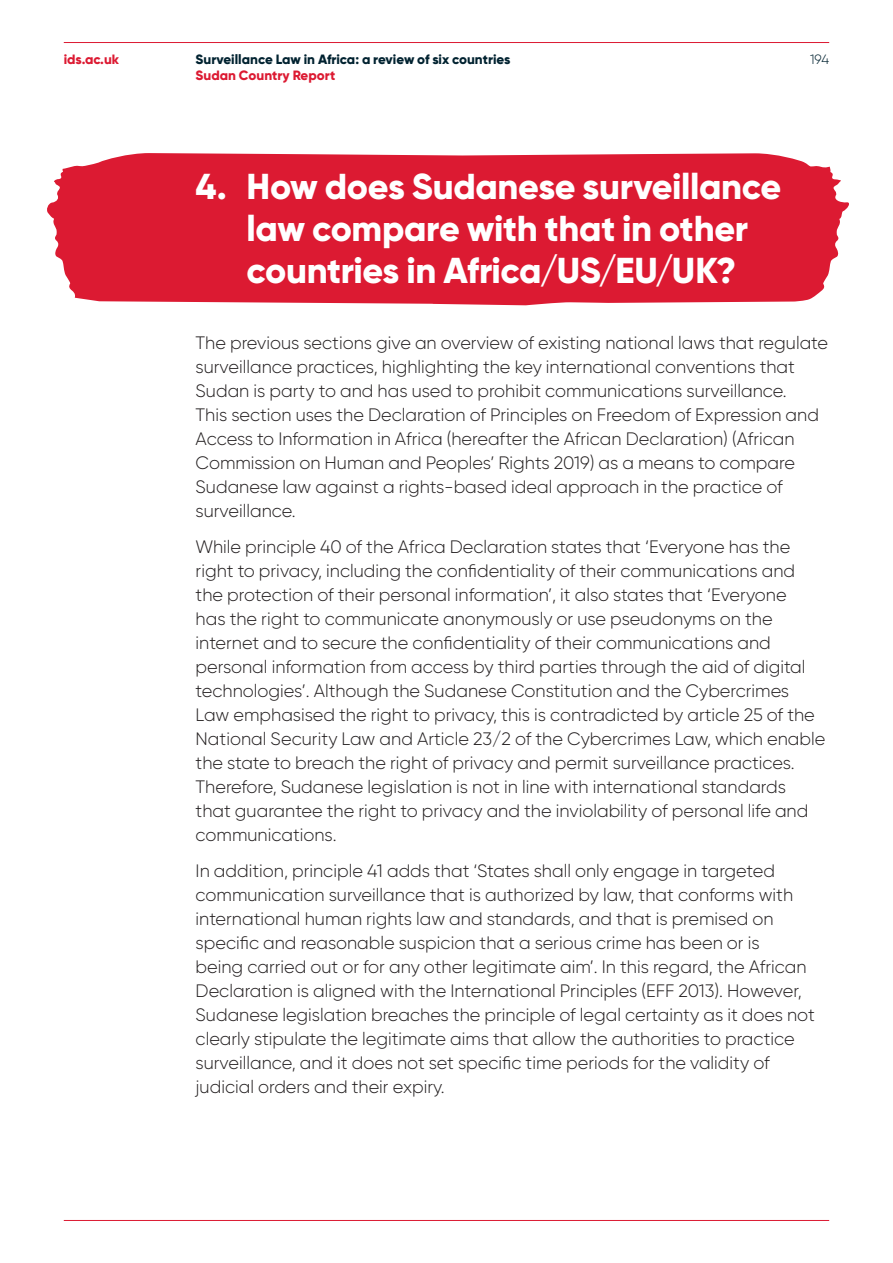
<style>
.page{position:relative;width:893px;height:1263px;background:#fff}
.page>*{position:absolute;margin:0;border:0;box-sizing:border-box;transform-origin:0 0}
.t1{font:800 36px/42px "Gilroy";letter-spacing:-.01em;color:#fff;text-align:center}
.Body_Copy{font:300 18px/24px "Gilroy";color:#231f20}
.t2{font:800 13.5px "Gilroy";color:#002230}
.Small_body{font:800 13.5px "Gilroy";color:#dc1a32}
.t3{font:300 13.5px "Gilroy";color:#002230}
</style>
<div class="page">
<svg style="left:47px;top:153px;width:802px;height:152px;background:#de2940"></svg>
<hr style="left:64px;top:1220px;width:765px;height:1px;background:#dc1a32">
<hr style="left:64px;top:42px;width:765px;height:1px;background:#dc1a32">
<p class="Small_body" style="left:64px;top:51px;width:57px">ids.ac.uk</p>
<p class="t2" style="left:196px;top:51px;width:316px">Surveillance Law in Africa: a review of six countries</p>
<p class="t3" style="left:810px;top:51px;width:21px">194</p>
<p class="Small_body" style="left:196px;top:66px;width:141px">Sudan Country Report</p>
<h1 class="t1" style="left:196px;top:165px;width:587px">4. How does Sudanese surveillance law compare with that in other countries in Africa/US/EU/UK?</h1>
<p class="Body_Copy" style="left:196px;top:330px;width:634px">The previous sections give an overview of existing national laws that regulate surveillance practices, highlighting the key international conventions that Sudan is party to and has used to prohibit communications surveillance.<br>This section uses the Declaration of Principles on Freedom of Expression and Access to Information in Africa (hereafter the African Declaration) (African Commission on Human and Peoples’ Rights 2019) as a means to compare Sudanese law against a rights-based ideal approach in the practice of surveillance.</p>
<p class="Body_Copy" style="left:196px;top:534px;width:631px">While principle 40 of the Africa Declaration states that ‘Everyone has the right to privacy, including the confidentiality of their communications and the protection of their personal information’, it also states that ‘Everyone<br>has the right to communicate anonymously or use pseudonyms on the internet and to secure the confidentiality of their communications and personal information from access by third parties through the aid of digital technologies’. Although the Sudanese Constitution and the Cybercrimes Law emphasised the right to privacy, this is contradicted by article 25 of the National Security Law and Article 23/2 of the Cybercrimes Law, which enable the state to breach the right of privacy and permit surveillance practices.<br>Therefore, Sudanese legislation is not in line with international standards that guarantee the right to privacy and the inviolability of personal life and communications.</p>
<p class="Body_Copy" style="left:196px;top:858px;width:621px">In addition, principle 41 adds that ‘States shall only engage in targeted communication surveillance that is authorized by law, that conforms with international human rights law and standards, and that is premised on specific and reasonable suspicion that a serious crime has been or is<br>being carried out or for any other legitimate aim’. In this regard, the African Declaration is aligned with the International Principles (EFF 2013). However, Sudanese legislation breaches the principle of legal certainty as it does not clearly stipulate the legitimate aims that allow the authorities to practice surveillance, and it does not set specific time periods for the validity of judicial orders and their expiry.</p>
</div>
